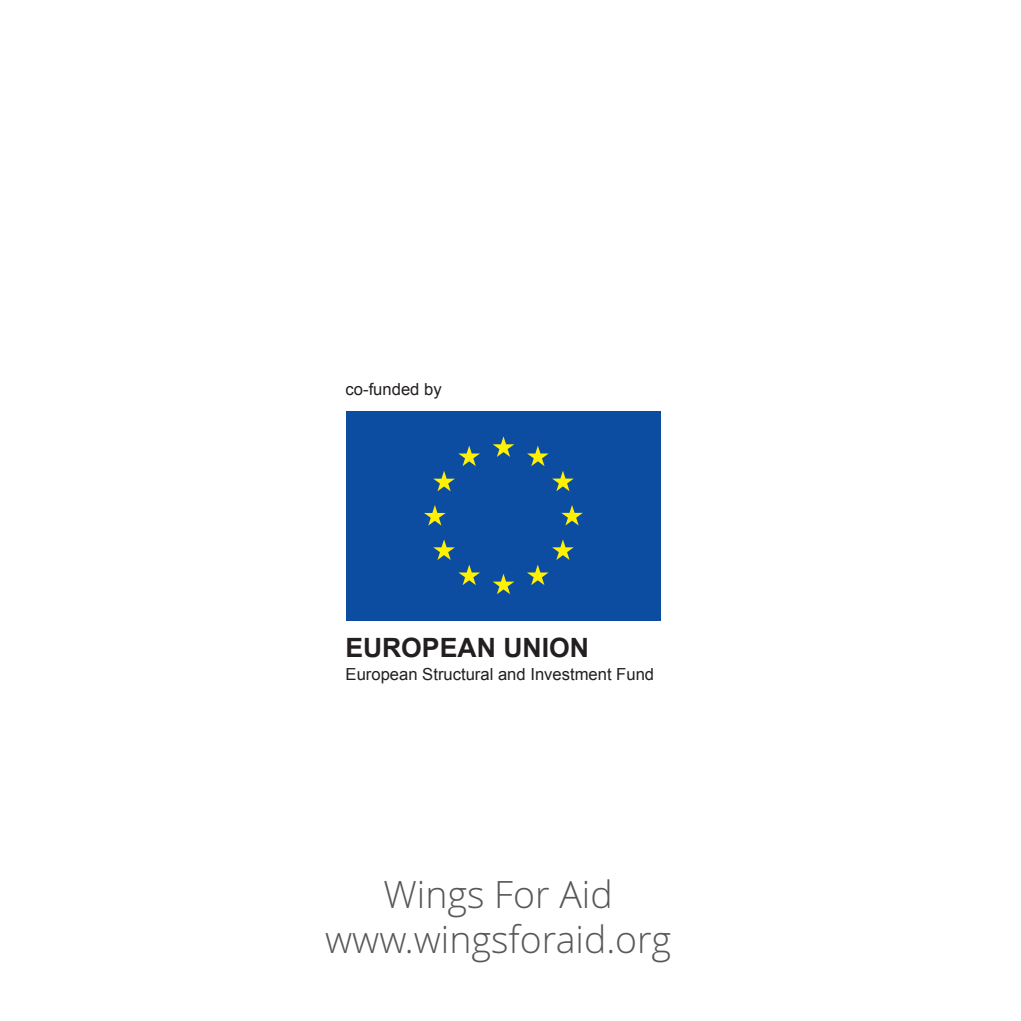
<style>
.page{position:relative;width:1021px;height:1021px;background:#fff}
.page>*{position:absolute;margin:0;border:0;box-sizing:border-box;transform-origin:0 0}
.t1{font:300 37.5px/45px "Open Sans";color:#57585a;text-align:center}
.t2{font:700 26.5px "Arial";color:#231f20}
.t3{font:16.5px "Arial";color:#231f20}
</style>
<div class="page">
<div style="left:346px;top:411px;width:314px;height:210px;background:#0d4da1"></div>
<svg style="left:493px;top:436px;width:21px;height:21px"></svg>
<svg style="left:433px;top:445px;width:47px;height:46px"></svg>
<svg style="left:424px;top:505px;width:21px;height:20px"></svg>
<svg style="left:433px;top:539px;width:47px;height:46px"></svg>
<svg style="left:493px;top:574px;width:21px;height:20px"></svg>
<svg style="left:527px;top:539px;width:46px;height:46px"></svg>
<svg style="left:561px;top:505px;width:22px;height:20px"></svg>
<svg style="left:527px;top:445px;width:46px;height:46px"></svg>
<p class="t3" style="left:345px;top:378px;width:98px">co-funded by</p>
<h2 class="t2" style="left:345px;top:630px;width:245px">EUROPEAN UNION</h2>
<p class="t3" style="left:345px;top:663px;width:310px">European Structural and Investment Fund</p>
<h1 class="t1" style="left:325px;top:873px;width:347px">Wings For Aid www.wingsforaid.org</h1>
</div>
